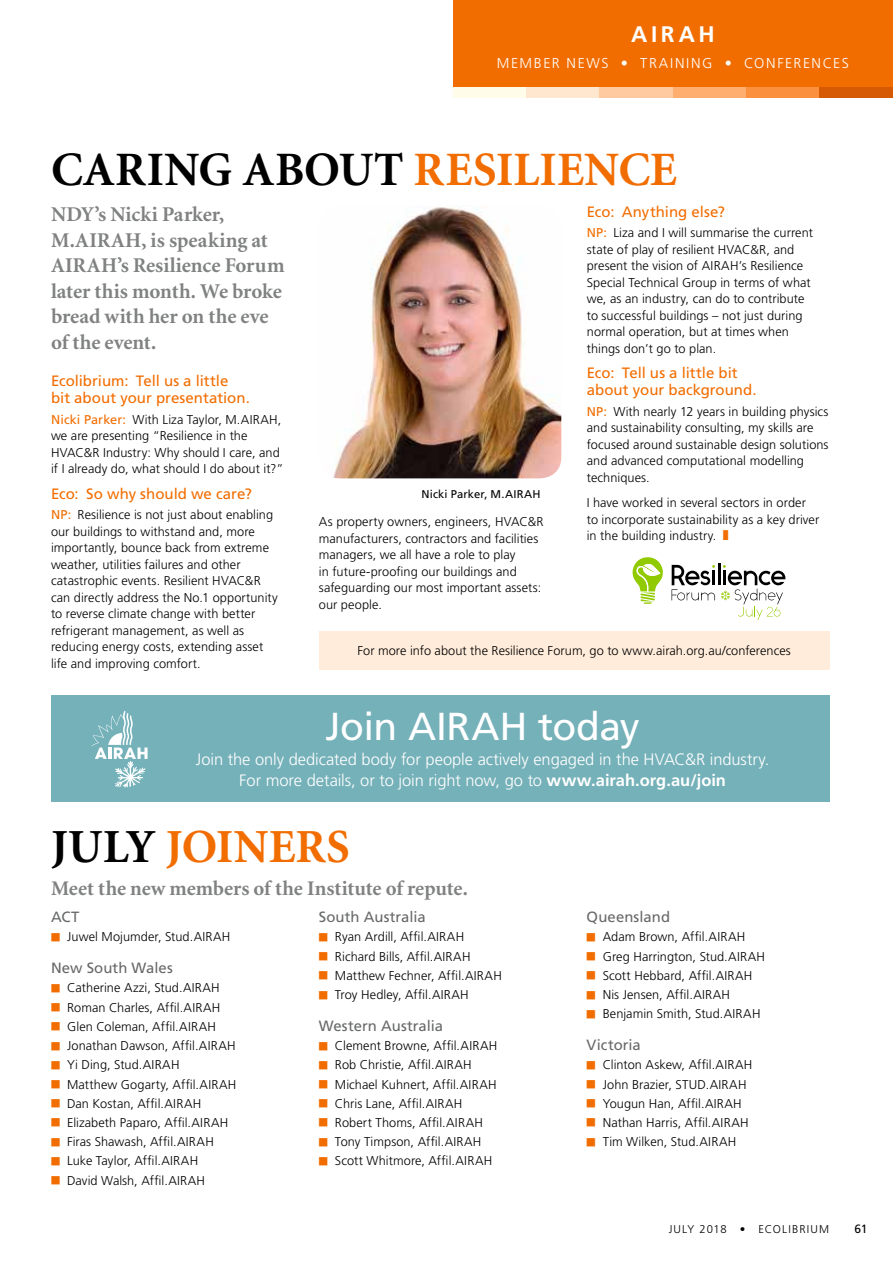
<style>
.page{position:relative;width:893px;height:1263px;background:#fff}
.page>*{position:absolute;margin:0;border:0;box-sizing:border-box;transform-origin:0 0}
.t1{font:700 48px "Minion";letter-spacing:.005em;color:#000}
.t2{font:700 47.55px "Minion";letter-spacing:.005em;color:#f26d00}
.t3{font:39px "Frutiger LT Std";letter-spacing:-.01em;color:#fff}
.t4{font:700 22.5px "Frutiger LT Std";letter-spacing:.16em;color:#fff}
.t5{font:700 21px/25.5px "Minion";letter-spacing:-.005em;color:#808281}
.t6{font:700 20.85px "Minion";letter-spacing:-.005em;color:#808281}
.t7{font:300 16.5px/21px "Frutiger LT Std";letter-spacing:-.005em;color:#fff;text-align:center}
.t8{font:15px/16.5px "Frutiger LT Std";color:#f26d00}
.t9{font:14.85px "Frutiger LT Std";letter-spacing:.005em;color:#676868}
.t10{font:300 14.25px "Frutiger LT Std";letter-spacing:.115em;color:#fff}
.t11{font:300 12.75px/16.5px "Frutiger LT Std";letter-spacing:.005em;color:#000}
.t12{font:12px "Frutiger LT Std";color:#000}
.t13{font:300 11.25px "Frutiger LT Std";letter-spacing:.1em;color:#000}
.t14{font:11.25px "Frutiger LT Std";letter-spacing:.01em;color:#000}
.s1{color:#f26d00}
.s2{font-weight:400;color:#f26d00}
.s3{font-weight:700}
.s4{color:#000}
</style>
<div class="page">
<div style="left:453px;top:0;width:440px;height:98px;background:#f26d00"></div>
<div style="left:453px;top:87px;width:73px;height:11px;background:#fffcea"></div>
<div style="left:526px;top:87px;width:74px;height:11px;background:#ffe6ce"></div>
<div style="left:600px;top:87px;width:73px;height:11px;background:#ffca9f"></div>
<div style="left:673px;top:87px;width:73px;height:11px;background:#ffae6f"></div>
<div style="left:746px;top:87px;width:74px;height:11px;background:#fb903e"></div>
<div style="left:820px;top:87px;width:73px;height:11px;background:#d65a04"></div>
<div style="left:51px;top:696px;width:778px;height:106px;background:#75b1b9"></div>
<svg style="left:91px;top:711px;width:57px;height:76px"></svg>
<img style="left:333px;top:207px;width:228px;height:271px">
<div style="left:319px;top:631px;width:510px;height:39px;background:#ffecda"></div>
<svg style="left:632px;top:557px;width:31px;height:47px"></svg>
<hr style="left:718px;top:563px;width:2px;height:22px;background:#000">
<svg style="left:672px;top:565px;width:43px;height:35px"></svg>
<svg style="left:721px;top:565px;width:64px;height:55px"></svg>
<h3 class="t4" style="left:631px;top:21px;width:85px">AIRAH</h3>
<p class="t10" style="left:497px;top:55px;width:354px">MEMBER NEWS • TRAINING • CONFERENCES</p>
<h1 class="t1" style="left:51px;top:145px;width:627px">CARING ABOUT <span class="s1">RESILIENCE</span></h1>
<p class="t8" style="left:587px;top:203px;width:140px">Eco: Anything else?</p>
<p class="t11" style="left:587px;top:225px;width:228px"><span class="s2">NP:</span> Liza and I will summarise the current state of play of resilient HVAC&amp;R, and present the vision of AIRAH’s Resilience Special Technical Group in terms of what we, as an industry, can do to contribute to successful buildings – not just during normal operation, but at times when things don’t go to plan.</p>
<p class="t8" style="left:587px;top:365px;width:171px">Eco: Tell us a little bit about your background.</p>
<p class="t11" style="left:587px;top:403px;width:243px"><span class="s2">NP:</span> With nearly 12 years in building physics and sustainability consulting, my skills are focused around sustainable design solutions and advanced computational modelling techniques.</p>
<p class="t11" style="left:587px;top:495px;width:234px">I have worked in several sectors in order to incorporate sustainability as a key driver in the building industry. <span class="s1">❚</span></p>
<h3 class="t5" style="left:51px;top:202px;width:235px">NDY’s Nicki Parker,<br>M.AIRAH, is speaking at<br>AIRAH’s Resilience Forum later this month. We broke bread with her on the eve of the event.</h3>
<p class="t8" style="left:51px;top:373px;width:200px">Ecolibrium: Tell us a little bit about your presentation.</p>
<p class="t11" style="left:51px;top:411px;width:234px"><span class="s2">Nicki Parker:</span> With Liza Taylor, M.AIRAH, we are presenting “Resilience in the HVAC&amp;R Industry: Why should I care, and if I already do, what should I do about it?”</p>
<p class="t8" style="left:51px;top:485px;width:202px">Eco: So why should we care?</p>
<p class="t11" style="left:51px;top:507px;width:228px"><span class="s2">NP:</span> Resilience is not just about enabling our buildings to withstand and, more importantly, bounce back from extreme weather, utilities failures and other catastrophic events. Resilient HVAC&amp;R can directly address the No.1 opportunity to reverse climate change with better refrigerant management, as well as reducing energy costs, extending asset life and improving comfort.</p>
<p class="t11" style="left:319px;top:514px;width:226px">As property owners, engineers, HVAC&amp;R manufacturers, contractors and facilities managers, we all have a role to play<br>in future-proofing our buildings and safeguarding our most important assets: our people.</p>
<p class="t14" style="left:422px;top:488px;width:120px">Nicki Parker, M.AIRAH</p>
<p class="t11" style="left:357px;top:643px;width:435px">For more info about the Resilience Forum, go to www.airah.org.au/conferences</p>
<h3 class="t3" style="left:325px;top:704px;width:316px">Join AIRAH today</h3>
<p class="t7" style="left:196px;top:749px;width:575px">Join the only dedicated body for people actively engaged in the HVAC&amp;R industry.<br>For more details, or to join right now, go to <span class="s3">www.airah.org.au/join</span></p>
<h2 class="t2" style="left:51px;top:822px;width:300px"><span class="s4">JULY</span> JOINERS</h2>
<h3 class="t6" style="left:51px;top:877px;width:418px">Meet the new members of the Institute of repute.</h3>
<p class="t9" style="left:51px;top:908px;width:30px">ACT</p>
<p class="t11" style="left:51px;top:929px;width:181px"><span class="s1">■</span> Juwel Mojumder, Stud.AIRAH</p>
<p class="t9" style="left:51px;top:959px;width:123px">New South Wales</p>
<p class="t11" style="left:51px;top:980px;width:170px"><span class="s1">■</span> Catherine Azzi, Stud.AIRAH</p>
<p class="t11" style="left:51px;top:999px;width:171px"><span class="s1">■</span> Roman Charles, Affil.AIRAH</p>
<p class="t11" style="left:51px;top:1018px;width:166px"><span class="s1">■</span> Glen Coleman, Affil.AIRAH</p>
<p class="t11" style="left:51px;top:1038px;width:186px"><span class="s1">■</span> Jonathan Dawson, Affil.AIRAH</p>
<p class="t11" style="left:51px;top:1057px;width:130px"><span class="s1">■</span> Yi Ding, Stud.AIRAH</p>
<p class="t11" style="left:51px;top:1076px;width:187px"><span class="s1">■</span> Matthew Gogarty, Affil.AIRAH</p>
<p class="t11" style="left:51px;top:1095px;width:152px"><span class="s1">■</span> Dan Kostan, Affil.AIRAH</p>
<p class="t11" style="left:51px;top:1114px;width:179px"><span class="s1">■</span> Elizabeth Paparo, Affil.AIRAH</p>
<p class="t11" style="left:51px;top:1134px;width:164px"><span class="s1">■</span> Firas Shawash, Affil.AIRAH</p>
<p class="t11" style="left:51px;top:1153px;width:149px"><span class="s1">■</span> Luke Taylor, Affil.AIRAH</p>
<p class="t11" style="left:51px;top:1172px;width:156px"><span class="s1">■</span> David Walsh, Affil.AIRAH</p>
<p class="t9" style="left:319px;top:908px;width:108px">South Australia</p>
<p class="t11" style="left:319px;top:929px;width:147px"><span class="s1">■</span> Ryan Ardill, Affil.AIRAH</p>
<p class="t11" style="left:319px;top:948px;width:153px"><span class="s1">■</span> Richard Bills, Affil.AIRAH</p>
<p class="t11" style="left:319px;top:967px;width:185px"><span class="s1">■</span> Matthew Fechner, Affil.AIRAH</p>
<p class="t11" style="left:319px;top:986px;width:151px"><span class="s1">■</span> Troy Hedley, Affil.AIRAH</p>
<p class="t9" style="left:319px;top:1017px;width:126px">Western Australia</p>
<p class="t11" style="left:319px;top:1038px;width:180px"><span class="s1">■</span> Clement Browne, Affil.AIRAH</p>
<p class="t11" style="left:319px;top:1057px;width:154px"><span class="s1">■</span> Rob Christie, Affil.AIRAH</p>
<p class="t11" style="left:319px;top:1076px;width:179px"><span class="s1">■</span> Michael Kuhnert, Affil.AIRAH</p>
<p class="t11" style="left:319px;top:1095px;width:145px"><span class="s1">■</span> Chris Lane, Affil.AIRAH</p>
<p class="t11" style="left:319px;top:1114px;width:166px"><span class="s1">■</span> Robert Thoms, Affil.AIRAH</p>
<p class="t11" style="left:319px;top:1134px;width:164px"><span class="s1">■</span> Tony Timpson, Affil.AIRAH</p>
<p class="t11" style="left:319px;top:1153px;width:175px"><span class="s1">■</span> Scott Whitmore, Affil.AIRAH</p>
<p class="t9" style="left:587px;top:908px;width:85px">Queensland</p>
<p class="t11" style="left:587px;top:929px;width:160px"><span class="s1">■</span> Adam Brown, Affil.AIRAH</p>
<p class="t11" style="left:587px;top:948px;width:180px"><span class="s1">■</span> Greg Harrington, Stud.AIRAH</p>
<p class="t11" style="left:587px;top:967px;width:167px"><span class="s1">■</span> Scott Hebbard, Affil.AIRAH</p>
<p class="t11" style="left:587px;top:986px;width:145px"><span class="s1">■</span> Nis Jensen, Affil.AIRAH</p>
<p class="t11" style="left:587px;top:1006px;width:175px"><span class="s1">■</span> Benjamin Smith, Stud.AIRAH</p>
<p class="t9" style="left:587px;top:1036px;width:56px">Victoria</p>
<p class="t11" style="left:587px;top:1057px;width:167px"><span class="s1">■</span> Clinton Askew, Affil.AIRAH</p>
<p class="t11" style="left:587px;top:1076px;width:161px"><span class="s1">■</span> John Brazier, STUD.AIRAH</p>
<p class="t11" style="left:587px;top:1095px;width:157px"><span class="s1">■</span> Yougun Han, Affil.AIRAH</p>
<p class="t11" style="left:587px;top:1114px;width:163px"><span class="s1">■</span> Nathan Harris, Affil.AIRAH</p>
<p class="t11" style="left:587px;top:1134px;width:151px"><span class="s1">■</span> Tim Wilken, Stud.AIRAH</p>
<p class="t13" style="left:669px;top:1223px;width:162px">JULY 2018 • ECOLIBRIUM</p>
<p class="t12" style="left:855px;top:1222px;width:14px">61</p>
</div>
